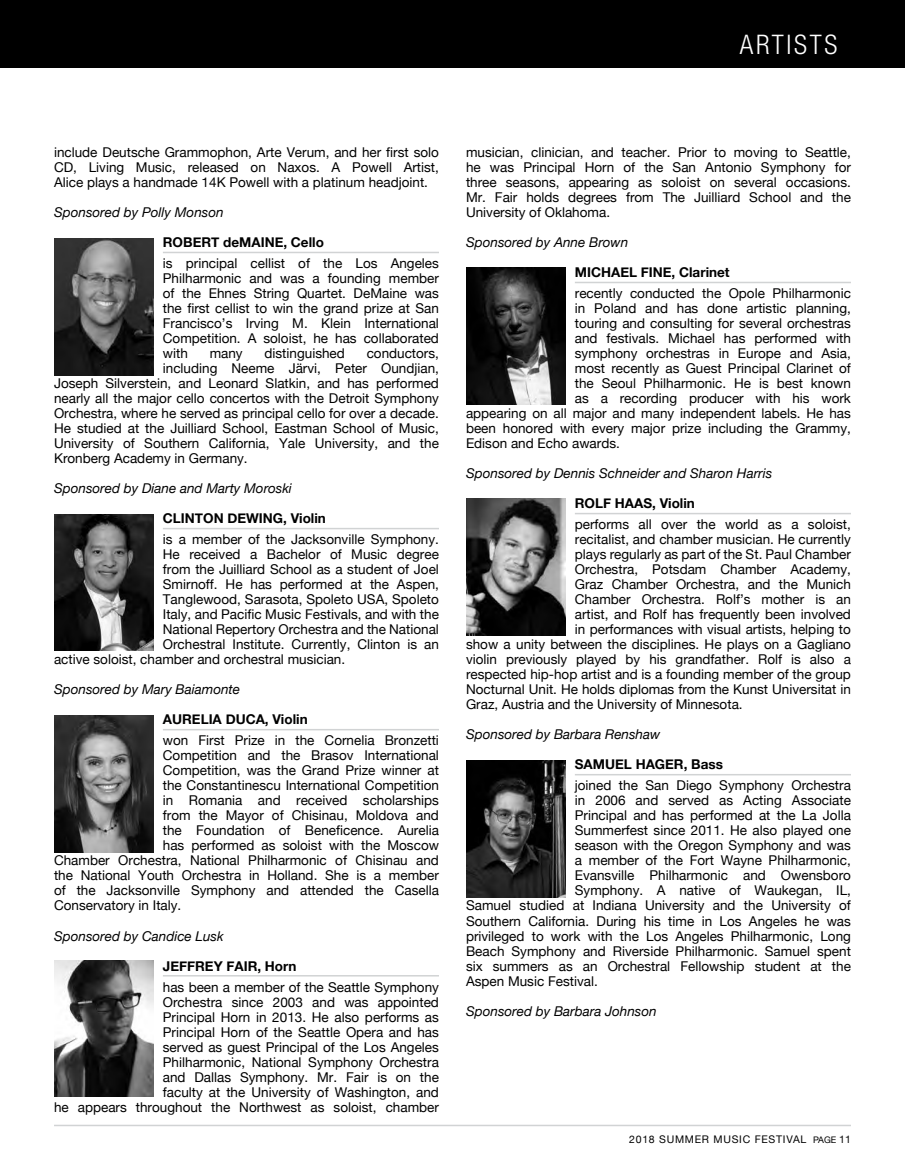
<style>
.page{position:relative;width:905px;height:1175px;background:#fff}
.page>*{position:absolute;margin:0;border:0;box-sizing:border-box;transform-origin:0 0}
.t1{font:300 condensed 27px "Helvetica Neue";letter-spacing:.1em;color:#fff}
.t2{font:13.5px/15px "Helvetica Neue";color:#000;text-align:justify}
.t3{font:italic 13.5px "Helvetica Neue";color:#000}
.t4{font:700 13.5px "Helvetica Neue";color:#000}
.t5{font:10.5px "Helvetica Neue";letter-spacing:.07em;color:#000}
.s1{font-size:9px}
</style>
<div class="page">
<div style="left:0;top:0;width:904px;height:68px;background:#000"></div>
<hr style="left:163px;top:252px;width:276px;height:1px;background:#d1d3d4">
<hr style="left:163px;top:528px;width:276px;height:1px;background:#d1d3d4">
<hr style="left:163px;top:729px;width:276px;height:1px;background:#d1d3d4">
<hr style="left:163px;top:975px;width:276px;height:1px;background:#d1d3d4">
<hr style="left:575px;top:282px;width:276px;height:1px;background:#d1d3d4">
<hr style="left:575px;top:513px;width:276px;height:1px;background:#d1d3d4">
<hr style="left:575px;top:774px;width:276px;height:1px;background:#d1d3d4">
<img style="left:54px;top:238px;width:99px;height:137px">
<img style="left:466px;top:268px;width:99px;height:136px">
<img style="left:54px;top:514px;width:99px;height:136px">
<img style="left:54px;top:960px;width:99px;height:136px">
<img style="left:54px;top:715px;width:99px;height:137px">
<img style="left:466px;top:760px;width:99px;height:137px">
<img style="left:466px;top:499px;width:99px;height:136px">
<hr style="left:54px;top:1124px;width:796px;height:2px;background:#d1d3d4">
<h1 class="t1" style="left:739px;top:29px;width:99px">ARTISTS</h1>
<p class="t2" style="left:54px;top:145px;width:386px">include Deutsche Grammophon, Arte Verum, and her first solo CD, Living Music, released on Naxos. A Powell Artist, Alice plays a handmade 14K Powell with a platinum headjoint.</p>
<p class="t3" style="left:54px;top:204px;width:171px">Sponsored by Polly Monson</p>
<p class="t4" style="left:163px;top:234px;width:162px">ROBERT deMAINE, Cello</p>
<p class="t2" style="left:163px;top:256px;width:277px">is principal cellist of the Los Angeles Philharmonic and was a founding member of the Ehnes String Quartet. DeMaine was the first cellist to win the grand prize at San Francisco’s Irving M. Klein International Competition. A soloist, he has collaborated with</p>
<p class="t2" style="left:210px;top:346px;width:35px">many</p>
<p class="t2" style="left:264px;top:346px;width:82px">distinguished</p>
<p class="t2" style="left:366px;top:346px;width:74px">conductors,</p>
<p class="t2" style="left:163px;top:361px;width:277px">including Neeme Järvi, Peter Oundjian,</p>
<p class="t2" style="left:54px;top:376px;width:386px">Joseph Silverstein, and Leonard Slatkin, and has performed</p>
<p class="t2" style="left:54px;top:391px;width:386px">nearly all the major cello concertos with the Detroit Symphony</p>
<p class="t2" style="left:54px;top:406px;width:386px">Orchestra, where he served as principal cello for over a decade.</p>
<p class="t2" style="left:54px;top:421px;width:386px">He studied at the Juilliard School, Eastman School of Music,</p>
<p class="t2" style="left:54px;top:436px;width:386px">University of Southern California, Yale University, and the</p>
<p class="t2" style="left:54px;top:451px;width:195px">Kronberg Academy in Germany.</p>
<p class="t3" style="left:54px;top:480px;width:239px">Sponsored by Diane and Marty Moroski</p>
<p class="t4" style="left:163px;top:510px;width:164px">CLINTON DEWING, Violin</p>
<p class="t2" style="left:163px;top:532px;width:277px">is a member of the Jacksonville Symphony.</p>
<p class="t2" style="left:163px;top:547px;width:277px">He received a Bachelor of Music degree</p>
<p class="t2" style="left:163px;top:562px;width:277px">from the Juilliard School as a student of Joel</p>
<p class="t2" style="left:163px;top:577px;width:277px">Smirnoff. He has performed at the Aspen,</p>
<p class="t2" style="left:163px;top:592px;width:277px">Tanglewood, Sarasota, Spoleto USA, Spoleto</p>
<p class="t2" style="left:163px;top:607px;width:277px">Italy, and Pacific Music Festivals, and with the</p>
<p class="t2" style="left:163px;top:622px;width:277px">National Repertory Orchestra and the National</p>
<p class="t2" style="left:163px;top:637px;width:277px">Orchestral Institute. Currently, Clinton is an</p>
<p class="t2" style="left:54px;top:652px;width:293px">active soloist, chamber and orchestral musician.</p>
<p class="t3" style="left:54px;top:681px;width:188px">Sponsored by Mary Baiamonte</p>
<p class="t4" style="left:163px;top:711px;width:146px">AURELIA DUCA, Violin</p>
<p class="t2" style="left:163px;top:733px;width:277px">won First Prize in the Cornelia Bronzetti</p>
<p class="t2" style="left:163px;top:748px;width:277px">Competition and the Brasov International</p>
<p class="t2" style="left:163px;top:763px;width:277px">Competition, was the Grand Prize winner at</p>
<p class="t2" style="left:163px;top:778px;width:277px">the Constantinescu International Competition</p>
<p class="t2" style="left:163px;top:793px;width:277px">in Romania and received scholarships</p>
<p class="t2" style="left:163px;top:808px;width:277px">from the Mayor of Chisinau, Moldova and</p>
<p class="t2" style="left:163px;top:823px;width:277px">the Foundation of Beneficence. Aurelia</p>
<p class="t2" style="left:163px;top:838px;width:277px">has performed as soloist with the Moscow</p>
<p class="t2" style="left:54px;top:853px;width:386px">Chamber Orchestra, National Philharmonic of Chisinau and</p>
<p class="t2" style="left:54px;top:868px;width:386px">the National Youth Orchestra in Holland. She is a member</p>
<p class="t2" style="left:54px;top:883px;width:386px">of the Jacksonville Symphony and attended the Casella</p>
<p class="t2" style="left:54px;top:898px;width:129px">Conservatory in Italy.</p>
<p class="t3" style="left:54px;top:927px;width:171px">Sponsored by Candice Lusk</p>
<p class="t4" style="left:163px;top:957px;width:135px">JEFFREY FAIR, Horn</p>
<p class="t2" style="left:54px;top:979px;width:386px;text-align:right">has been a member of the Seattle Symphony<br>Orchestra since 2003 and was appointed<br>Principal Horn in 2013. He also performs as<br>Principal Horn of the Seattle Opera and has<br>served as guest Principal of the Los Angeles<br>Philharmonic, National Symphony Orchestra<br>and Dallas Symphony. Mr. Fair is on the<br>faculty at the University of Washington, and<br>he appears throughout the Northwest as soloist, chamber</p>
<p class="t2" style="left:466px;top:145px;width:386px">musician, clinician, and teacher. Prior to moving to Seattle, he was Principal Horn of the San Antonio Symphony for three seasons, appearing as soloist on several occasions.<br>Mr. Fair holds degrees from The Juilliard School and the University of Oklahoma.</p>
<p class="t3" style="left:466px;top:234px;width:164px">Sponsored by Anne Brown</p>
<p class="t4" style="left:575px;top:264px;width:156px">MICHAEL FINE, Clarinet</p>
<p class="t2" style="left:575px;top:286px;width:277px">recently conducted the Opole Philharmonic</p>
<p class="t2" style="left:575px;top:301px;width:277px">in Poland and has done artistic planning,</p>
<p class="t2" style="left:575px;top:316px;width:277px">touring and consulting for several orchestras</p>
<p class="t2" style="left:575px;top:331px;width:277px">and festivals. Michael has performed with</p>
<p class="t2" style="left:575px;top:346px;width:277px">symphony orchestras in Europe and Asia,</p>
<p class="t2" style="left:575px;top:361px;width:277px">most recently as Guest Principal Clarinet of</p>
<p class="t2" style="left:575px;top:376px;width:277px">the Seoul Philharmonic. He is best known</p>
<p class="t2" style="left:575px;top:391px;width:277px">as a recording producer with his work</p>
<p class="t2" style="left:466px;top:406px;width:386px">appearing on all major and many independent labels. He has</p>
<p class="t2" style="left:466px;top:421px;width:386px">been honored with every major prize including the Grammy,</p>
<p class="t2" style="left:466px;top:436px;width:155px">Edison and Echo awards.</p>
<p class="t3" style="left:466px;top:465px;width:308px">Sponsored by Dennis Schneider and Sharon Harris</p>
<p class="t4" style="left:575px;top:495px;width:121px">ROLF HAAS, Violin</p>
<p class="t2" style="left:575px;top:517px;width:277px">performs all over the world as a soloist,</p>
<p class="t2" style="left:575px;top:532px;width:277px">recitalist, and chamber musician. He currently</p>
<p class="t2" style="left:575px;top:547px;width:277px">plays regularly as part of the St. Paul Chamber</p>
<p class="t2" style="left:575px;top:562px;width:277px">Orchestra, Potsdam Chamber Academy,</p>
<p class="t2" style="left:575px;top:577px;width:277px">Graz Chamber Orchestra, and the Munich</p>
<p class="t2" style="left:575px;top:592px;width:277px">Chamber Orchestra. Rolf’s mother is an</p>
<p class="t2" style="left:575px;top:607px;width:277px">artist, and Rolf has frequently been involved</p>
<p class="t2" style="left:575px;top:622px;width:277px">in performances with visual artists, helping to</p>
<p class="t2" style="left:466px;top:637px;width:386px">show a unity between the disciplines. He plays on a Gagliano</p>
<p class="t2" style="left:466px;top:652px;width:386px">violin previously played by his grandfather. Rolf is also a</p>
<p class="t2" style="left:466px;top:667px;width:386px">respected hip-hop artist and is a founding member of the group</p>
<p class="t2" style="left:466px;top:682px;width:386px">Nocturnal Unit. He holds diplomas from the Kunst Universitat in</p>
<p class="t2" style="left:466px;top:697px;width:278px">Graz, Austria and the University of Minnesota.</p>
<p class="t3" style="left:466px;top:726px;width:196px">Sponsored by Barbara Renshaw</p>
<p class="t4" style="left:575px;top:756px;width:150px">SAMUEL HAGER, Bass</p>
<p class="t2" style="left:575px;top:778px;width:277px">joined the San Diego Symphony Orchestra</p>
<p class="t2" style="left:575px;top:793px;width:277px">in 2006 and served as Acting Associate</p>
<p class="t2" style="left:575px;top:808px;width:277px">Principal and has performed at the La Jolla</p>
<p class="t2" style="left:575px;top:823px;width:277px">Summerfest since 2011. He also played one</p>
<p class="t2" style="left:575px;top:838px;width:277px">season with the Oregon Symphony and was</p>
<p class="t2" style="left:575px;top:853px;width:277px">a member of the Fort Wayne Philharmonic,</p>
<p class="t2" style="left:575px;top:868px;width:277px">Evansville Philharmonic and Owensboro</p>
<p class="t2" style="left:575px;top:883px;width:277px">Symphony. A native of Waukegan, IL,</p>
<p class="t2" style="left:466px;top:898px;width:386px">Samuel studied at Indiana University and the University of</p>
<p class="t2" style="left:466px;top:913px;width:386px">Southern California. During his time in Los Angeles he was</p>
<p class="t2" style="left:466px;top:928px;width:386px">privileged to work with the Los Angeles Philharmonic, Long</p>
<p class="t2" style="left:466px;top:943px;width:386px">Beach Symphony and Riverside Philharmonic. Samuel spent</p>
<p class="t2" style="left:466px;top:958px;width:386px">six summers as an Orchestral Fellowship student at the</p>
<p class="t2" style="left:466px;top:973px;width:133px">Aspen Music Festival.</p>
<p class="t3" style="left:466px;top:1002px;width:192px">Sponsored by Barbara Johnson</p>
<p class="t5" style="left:629px;top:1132px;width:223px">2018 SUMMER MUSIC FESTIVAL <span class="s1">PAGE</span> 11</p>
</div>
